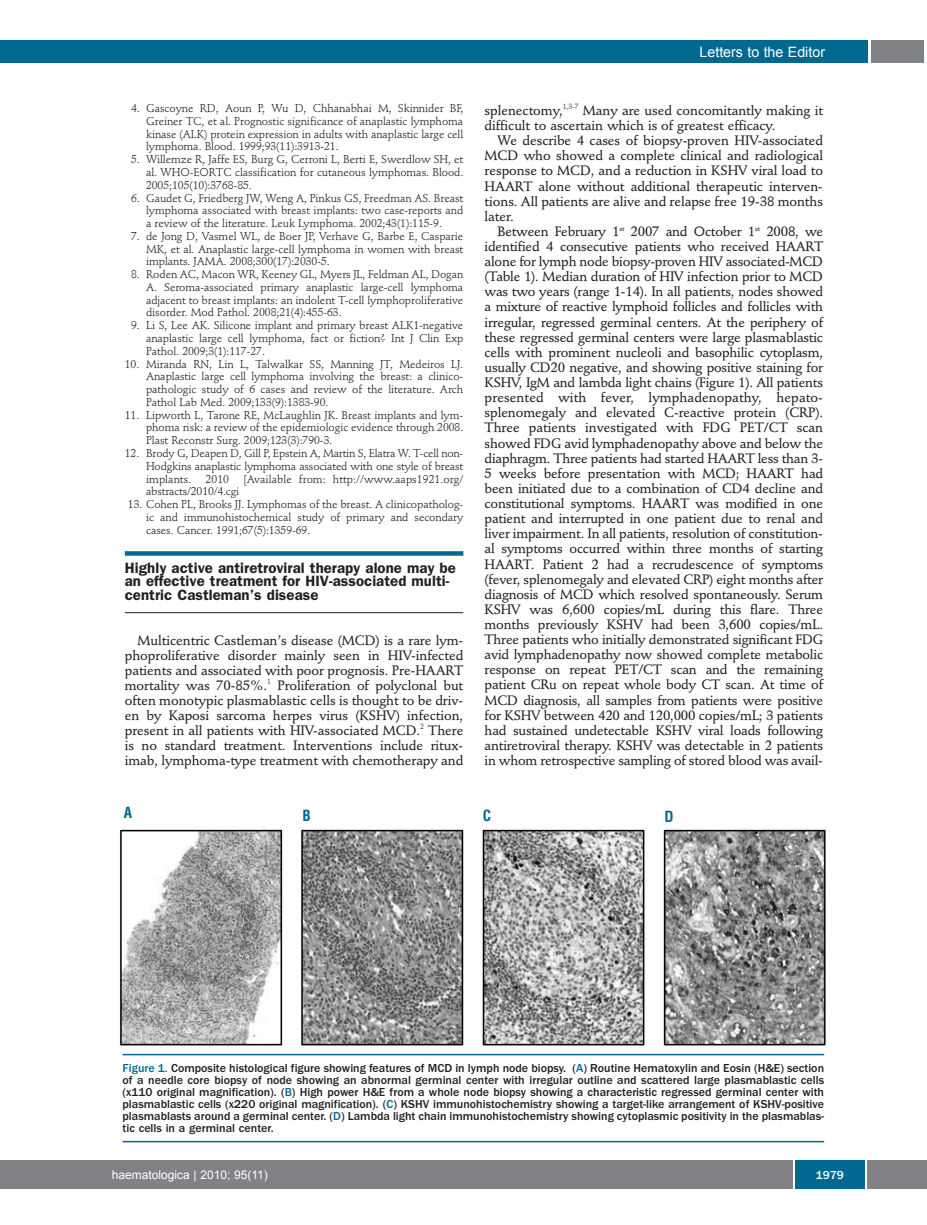
<style>
.page{position:relative;width:927px;height:1225px;background:#fff}
.page>*{position:absolute;margin:0;border:0;box-sizing:border-box;transform-origin:0 0}
.t1{font:600 15px/13.5px "Franklin Gothic";letter-spacing:.005em;color:#231f20}
.t2{font:700 condensed 15px "Helvetica";color:#006991}
.t3{font:14.25px "Arial";color:#fff}
.t4{font:500 13.5px/15.1px "Stempel Schneidler";letter-spacing:-.005em;color:#231f20;text-align:justify}
.t5{font:500 12px/12px "Franklin Gothic";color:#231f20;text-align:justify}
.t6{font:12px "Arial";color:#fff}
.t7{font:500 12px "Franklin Gothic";color:#fff}
.t8{font:11.25px/12.8px "Stempel Schneidler";letter-spacing:-.005em;color:#231f20;text-align:justify}
.s1{color:#006991}
</style>
<div class="page">
<div style="left:17px;top:1160px;width:910px;height:28px;background:#808285"></div>
<div style="left:125px;top:551px;width:338px;height:5px;background:#006991"></div>
<hr style="left:125px;top:612px;width:338px;height:1px;background:#231f20">
<div style="left:795px;top:1160px;width:70px;height:28px;background:#006991"></div>
<hr style="left:793px;top:1160px;width:2px;height:28px;background:#fff">
<hr style="left:865px;top:1160px;width:2px;height:28px;background:#fff">
<div style="left:871px;top:40px;width:52px;height:22px;background:#808285"></div>
<div style="left:18px;top:40px;width:849px;height:22px;background:#006991"></div>
<div style="left:0;top:1160px;width:18px;height:28px;background:#808285"></div>
<div style="left:0;top:40px;width:19px;height:22px;background:#006991"></div>
<img style="left:120px;top:829px;width:706px;height:227px">
<hr style="left:123px;top:1053px;width:701px;height:2px;background:#006991">
<hr style="left:123px;top:1140px;width:701px;height:2px;background:#006991">
<p class="t8" style="left:146px;top:103px;width:319px;text-indent:-15px">4. Gascoyne RD, Aoun P, Wu D, Chhanabhai M, Skinnider BF, Greiner TC, et al. Prognostic significance of anaplastic lymphoma kinase (ALK) protein expression in adults with anaplastic large cell lymphoma. Blood. 1999;93(11):3913-21.</p>
<p class="t8" style="left:146px;top:154px;width:319px;text-indent:-15px">5. Willemze R, Jaffe ES, Burg G, Cerroni L, Berti E, Swerdlow SH, et al. WHO-EORTC classification for cutaneous lymphomas. Blood.<br>2005;105(10):3768-85.</p>
<p class="t8" style="left:146px;top:192px;width:319px;text-indent:-15px">6. Gaudet G, Friedberg JW, Weng A, Pinkus GS, Freedman AS. Breast lymphoma associated with breast implants: two case-reports and a review of the literature. Leuk Lymphoma. 2002;43(1):115-9.</p>
<p class="t8" style="left:146px;top:231px;width:319px;text-indent:-15px">7. de Jong D, Vasmel WL, de Boer JP, Verhave G, Barbe E, Casparie MK, et al. Anaplastic large-cell lymphoma in women with breast implants. JAMA. 2008;300(17):2030-5.</p>
<p class="t8" style="left:146px;top:269px;width:319px;text-indent:-15px">8. Roden AC, Macon WR, Keeney GL, Myers JL, Feldman AL, Dogan A. Seroma-associated primary anaplastic large-cell lymphoma adjacent to breast implants: an indolent T-cell lymphoproliferative disorder. Mod Pathol. 2008;21(4):455-63.</p>
<p class="t8" style="left:146px;top:320px;width:319px;text-indent:-15px">9. Li S, Lee AK. Silicone implant and primary breast ALK1-negative anaplastic large cell lymphoma, fact or fiction? Int J Clin Exp Pathol. 2009;3(1):117-27.</p>
<p class="t8" style="left:146px;top:358px;width:319px;text-indent:-21px">10. Miranda RN, Lin L, Talwalkar SS, Manning JT, Medeiros LJ.<br>Anaplastic large cell lymphoma involving the breast: a clinico&shy;pathologic study of 6 cases and review of the literature. Arch Pathol Lab Med. 2009;133(9):1383-90.</p>
<p class="t8" style="left:146px;top:409px;width:319px;text-indent:-21px">11. Lipworth L, Tarone RE, McLaughlin JK. Breast implants and lym&shy;phoma risk: a review of the epidemiologic evidence through 2008.<br>Plast Reconstr Surg. 2009;123(3):790-3.</p>
<p class="t8" style="left:146px;top:448px;width:319px;text-indent:-21px">12. Brody G, Deapen D, Gill P, Epstein A, Martin S, Elatra W. T-cell non-Hodgkins anaplastic lymphoma associated with one style of breast implants.</p>
<p class="t8" style="left:206px;top:473px;width:25px">2010</p>
<p class="t8" style="left:243px;top:473px;width:221px">[Available from: http://www.aaps1921.org/</p>
<p class="t8" style="left:146px;top:486px;width:95px">abstracts/2010/4.cgi</p>
<p class="t8" style="left:146px;top:499px;width:319px;text-indent:-18px">13. Cohen PL, Brooks JJ. Lymphomas of the breast. A clinicopatholog&shy;ic and immunohistochemical study of primary and secondary cases. Cancer. 1991;67(5):1359-69.</p>
<p class="t1" style="left:125px;top:562px;width:333px">Highly active antiretroviral therapy alone may be an effective treatment for HIV-associated multi&shy;centric Castleman’s disease</p>
<p class="t4" style="left:125px;top:634px;width:340px;text-indent:13px">Multicentric Castleman’s disease (MCD) is a rare lym&shy;phoproliferative disorder mainly seen in HIV-infected patients and associated with poor prognosis. Pre-HAART mortality was 70-85%.<sup>1</sup> Proliferation of polyclonal but often monotypic plasmablastic cells is thought to be driv&shy;en by Kaposi sarcoma herpes virus (KSHV) infection, present in all patients with HIV-associated MCD.<sup>2</sup> There is no standard treatment. Interventions include ritux&shy;imab, lymphoma-type treatment with chemotherapy and</p>
<p class="t3" style="left:699px;top:44px;width:127px">Letters to the Editor</p>
<p class="t4" style="left:485px;top:104px;width:340px">splenectomy,<sup>1,3-7</sup> Many are used concomitantly making it difficult to ascertain which is of greatest efficacy.</p>
<p class="t4" style="left:485px;top:134px;width:340px;text-indent:13px">We describe 4 cases of biopsy-proven HIV-associated MCD who showed a complete clinical and radiological response to MCD, and a reduction in KSHV viral load to HAART alone without additional therapeutic interven&shy;tions. All patients are alive and relapse free 19-38 months later.</p>
<p class="t4" style="left:485px;top:225px;width:340px;text-indent:13px">Between February 1<sup>st</sup> 2007 and October 1<sup>st</sup> 2008, we identified 4 consecutive patients who received HAART alone for lymph node biopsy-proven HIV associated-MCD (Table 1). Median duration of HIV infection prior to MCD was two years (range 1-14). In all patients, nodes showed a mixture of reactive lymphoid follicles and follicles with irregular, regressed germinal centers. At the periphery of these regressed germinal centers were large plasmablastic cells with prominent nucleoli and basophilic cytoplasm, usually CD20 negative, and showing positive staining for KSHV, IgM and lambda light chains (Figure 1). All patients presented with fever, lymphadenopathy, hepato&shy;splenomegaly and elevated C-reactive protein (CRP).<br>Three patients investigated with FDG PET/CT scan showed FDG avid lymphadenopathy above and below the diaphragm. Three patients had started HAART less than 3- 5 weeks before presentation with MCD; HAART had been initiated due to a combination of CD4 decline and constitutional symptoms. HAART was modified in one patient and interrupted in one patient due to renal and liver impairment. In all patients, resolution of constitution&shy;al symptoms occurred within three months of starting HAART. Patient 2 had a recrudescence of symptoms (fever, splenomegaly and elevated CRP) eight months after diagnosis of MCD which resolved spontaneously. Serum KSHV was 6,600 copies/mL during this flare. Three months previously KSHV had been 3,600 copies/mL.<br>Three patients who initially demonstrated significant FDG avid lymphadenopathy now showed complete metabolic response on repeat PET/CT scan and the remaining patient CRu on repeat whole body CT scan. At time of MCD diagnosis, all samples from patients were positive for KSHV between 420 and 120,000 copies/mL; 3 patients had sustained undetectable KSHV viral loads following antiretroviral therapy. KSHV was detectable in 2 patients in whom retrospective sampling of stored blood was avail-</p>
<p class="t2" style="left:124px;top:804px;width:10px">A</p>
<p class="t2" style="left:302px;top:807px;width:10px">B</p>
<p class="t2" style="left:483px;top:807px;width:10px">C</p>
<p class="t2" style="left:664px;top:808px;width:11px">D</p>
<p class="t5" style="left:123px;top:1063px;width:703px"><span class="s1">Figure 1.</span> Composite histological figure showing features of MCD in lymph node biopsy. (<span class="s1">A</span>) Routine Hematoxylin and Eosin (H&amp;E) section of a needle core biopsy of node showing an abnormal germinal center with irregular outline and scattered large plasmablastic cells (x110 original magnification). (<span class="s1">B</span>) High power H&amp;E from a whole node biopsy showing a characteristic regressed germinal center with plasmablastic cells (x220 original magnification). (<span class="s1">C</span>) KSHV immunohistochemistry showing a target-like arrangement of KSHV-positive plasmablasts around a germinal center. (<span class="s1">D</span>) Lambda light chain immunohistochemistry showing cytoplasmic positivity in the plasmablas&shy;tic cells in a germinal center.</p>
<p class="t6" style="left:112px;top:1168px;width:158px">haematologica | 2010; 95(11)</p>
<p class="t7" style="left:816px;top:1171px;width:30px">1979</p>
</div>
